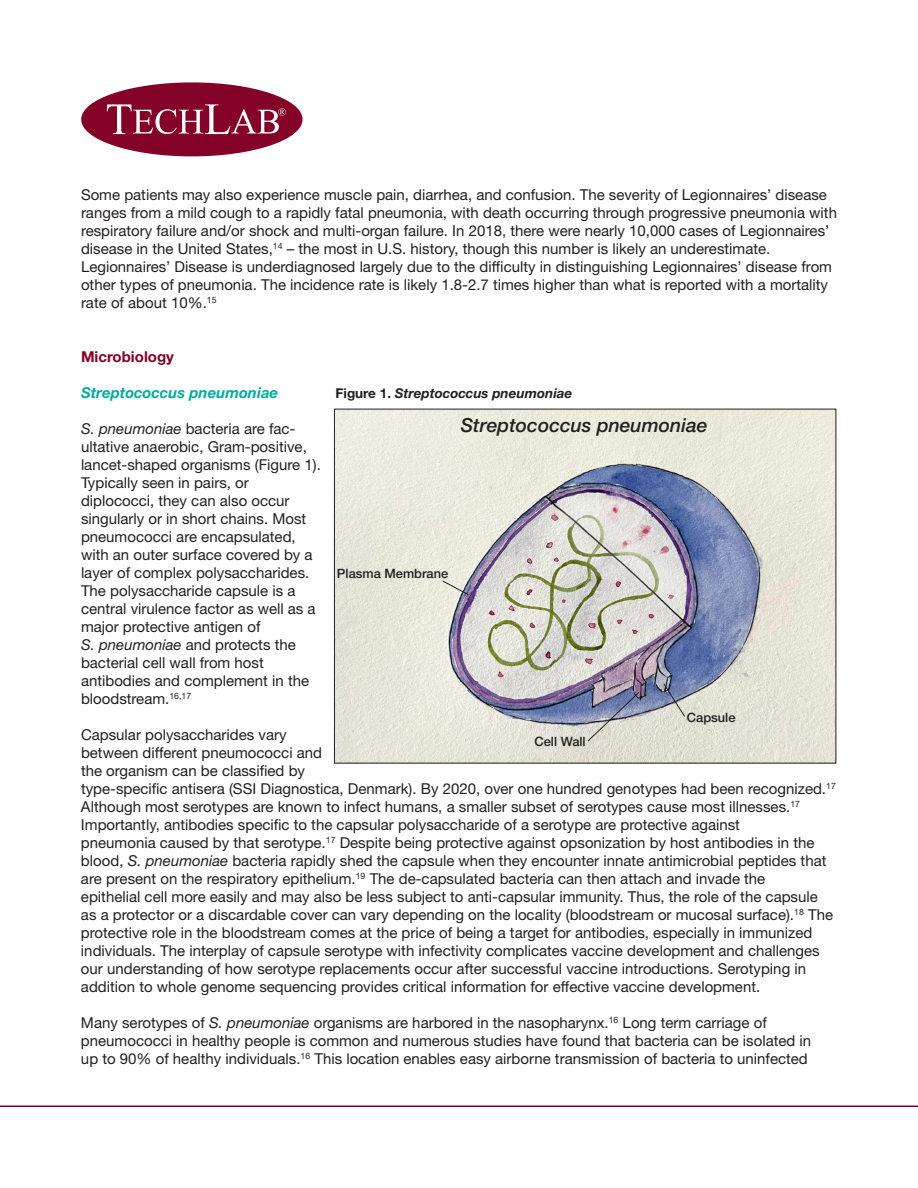
<style>
.page{position:relative;width:918px;height:1188px;background:#fff}
.page>*{position:absolute;margin:0;border:0;box-sizing:border-box;transform-origin:0 0}
.t1{font:italic 500 19.35px "Helvetica Neue LT Pro";color:#231f20}
.t2{font:15px/18px "Helvetica Neue LT Std";color:#231f20}
.t3{font:italic 700 15px "Helvetica Neue LT Std";color:#00aca0}
.t4{font:700 15px "Helvetica Neue LT Std";color:#840128}
.t5{font:italic 700 13.5px "Helvetica Neue LT Std";color:#231f20}
.t6{font:500 12.9px "Helvetica Neue LT Pro";color:#231f20}
.s1{font-style:italic}
.s2{font-style:normal}
</style>
<div class="page">
<div style="left:81px;top:82px;width:222px;height:74px;background:#840128;border-radius:50%"></div>
<svg style="left:107px;top:104px;width:179px;height:30px"></svg>
<hr style="left:0;top:1106px;width:918px;height:1px;background:#840128">
<svg style="left:336px;top:411px;width:498px;height:351px;background:#d1d1cd"></svg>
<svg style="left:442px;top:580px;width:27px;height:16px"></svg>
<svg style="left:587px;top:691px;width:53px;height:51px;background:#a5a7b5"></svg>
<svg style="left:663px;top:683px;width:23px;height:35px"></svg>
<p class="t2" style="left:81px;top:185px;width:758px">Some patients may also experience muscle pain, diarrhea, and confusion. The severity of Legionnaires’ disease ranges from a mild cough to a rapidly fatal pneumonia, with death occurring through progressive pneumonia with respiratory failure and/or shock and multi-organ failure. In 2018, there were nearly 10,000 cases of Legionnaires’ disease in the United States,<sup>14</sup> – the most in U.S. history, though this number is likely an underestimate.<br>Legionnaires’ Disease is underdiagnosed largely due to the difficulty in distinguishing Legionnaires’ disease from other types of pneumonia. The incidence rate is likely 1.8-2.7 times higher than what is reported with a mortality rate of about 10%.<sup>15</sup></p>
<p class="t4" style="left:81px;top:347px;width:94px">Microbiology</p>
<p class="t3" style="left:81px;top:383px;width:199px">Streptococcus pneumoniae</p>
<p class="t2" style="left:81px;top:419px;width:241px"><span class="s1">S. pneumoniae</span> bacteria are fac&shy;ultative anaerobic, Gram-positive, lancet-shaped organisms (Figure 1).<br>Typically seen in pairs, or diplococci, they can also occur singularly or in short chains. Most pneumococci are encapsulated, with an outer surface covered by a layer of complex polysaccharides.<br>The polysaccharide capsule is a central virulence factor as well as a major protective antigen of<br><span class="s1">S. pneumoniae</span> and protects the bacterial cell wall from host antibodies and complement in the bloodstream.<sup>16,17</sup></p>
<p class="t2" style="left:81px;top:725px;width:756px">Capsular polysaccharides vary<br>between different pneumococci and<br>the organism can be classified by<br>type-specific antisera (SSI Diagnostica, Denmark). By 2020, over one hundred genotypes had been recognized.<sup>17<br></sup>Although most serotypes are known to infect humans, a smaller subset of serotypes cause most illnesses.<sup>17<br></sup>Importantly, antibodies specific to the capsular polysaccharide of a serotype are protective against<br>pneumonia caused by that serotype.<sup>17</sup> Despite being protective against opsonization by host antibodies in the blood, <span class="s1">S. pneumoniae</span> bacteria rapidly shed the capsule when they encounter innate antimicrobial peptides that are present on the respiratory epithelium.<sup>19</sup> The de-capsulated bacteria can then attach and invade the<br>epithelial cell more easily and may also be less subject to anti-capsular immunity. Thus, the role of the capsule as a protector or a discardable cover can vary depending on the locality (bloodstream or mucosal surface).<sup>18</sup> The protective role in the bloodstream comes at the price of being a target for antibodies, especially in immunized individuals. The interplay of capsule serotype with infectivity complicates vaccine development and challenges our understanding of how serotype replacements occur after successful vaccine introductions. Serotyping in addition to whole genome sequencing provides critical information for effective vaccine development.</p>
<p class="t2" style="left:81px;top:1013px;width:732px">Many serotypes of <span class="s1">S. pneumoniae</span> organisms are harbored in the nasopharynx.<sup>16</sup> Long term carriage of pneumococci in healthy people is common and numerous studies have found that bacteria can be isolated in up to 90% of healthy individuals.<sup>16</sup> This location enables easy airborne transmission of bacteria to uninfected</p>
<p class="t5" style="left:336px;top:385px;width:238px"><span class="s2">Figure 1.</span> Streptococcus pneumoniae</p>
<p class="t1" style="left:461px;top:414px;width:248px">Streptococcus pneumoniae</p>
<p class="t6" style="left:337px;top:566px;width:113px">Plasma Membrane</p>
<p class="t6" style="left:687px;top:710px;width:50px">Capsule</p>
<p class="t6" style="left:534px;top:733px;width:53px">Cell Wall</p>
</div>
